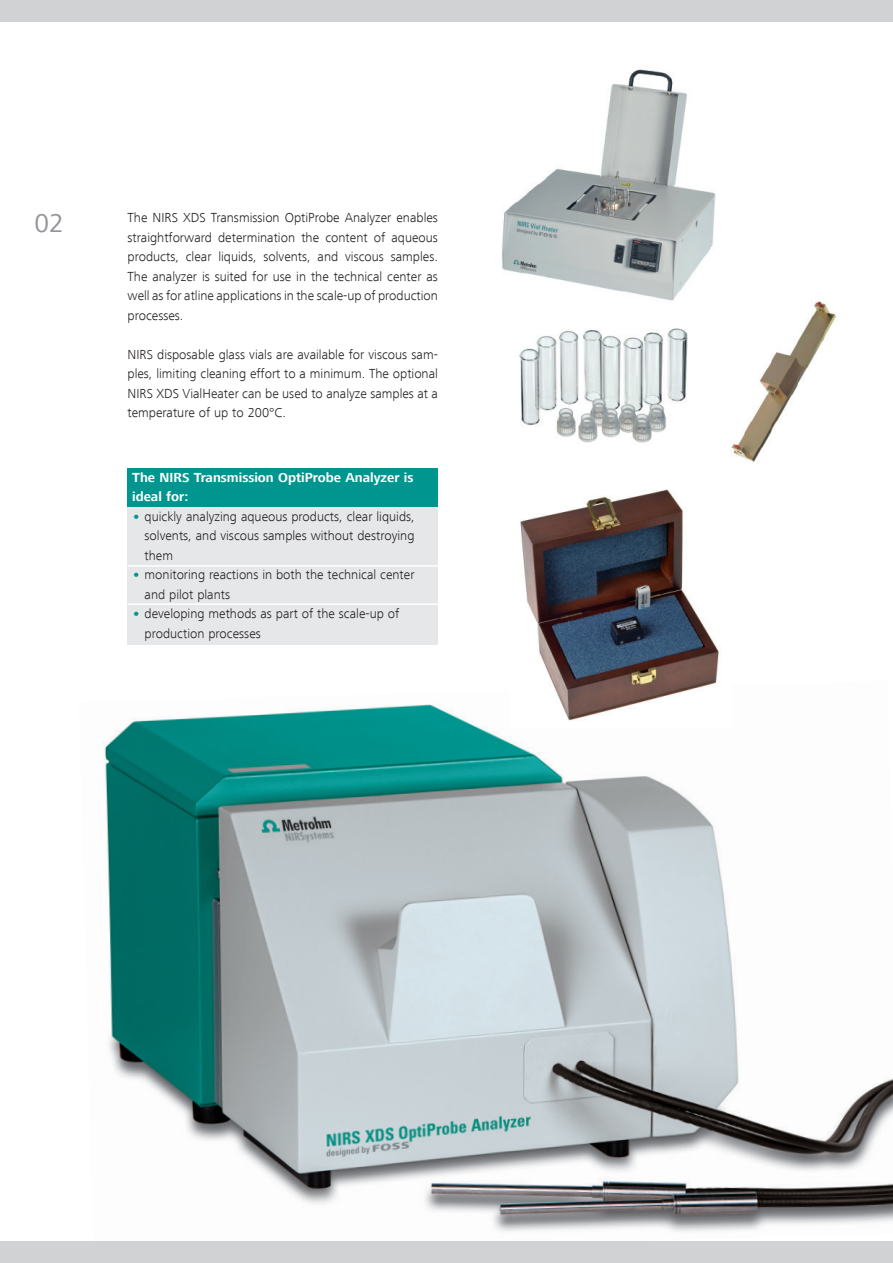
<style>
.page{position:relative;width:893px;height:1263px;background:#fff}
.page>*{position:absolute;margin:0;border:0;box-sizing:border-box;transform-origin:0 0}
.t1{font:27px "Frutiger Next LT";color:#939598}
.t2{font:300 13.5px/19.5px "Frutiger Next LT";color:#231f20;text-align:justify}
.t3{font:700 13.5px/19.5px "Frutiger Next LT";color:#fff}
.s1{font-weight:800;color:#00968f}
</style>
<div class="page">
<img style="left:79px;top:704px;width:814px;height:538px">
<img style="left:501px;top:69px;width:215px;height:232px">
<img style="left:519px;top:328px;width:169px;height:115px">
<img style="left:510px;top:489px;width:221px;height:238px">
<img style="left:731px;top:301px;width:106px;height:161px">
<div style="left:0;top:0;width:893px;height:21px;background:#d1d2d4"></div>
<div style="left:0;top:1242px;width:893px;height:21px;background:#d1d2d4"></div>
<div style="left:128px;top:468px;width:310px;height:39px;background:#00968f"></div>
<div style="left:128px;top:507px;width:310px;height:138px;background:#e6e7e9"></div>
<hr style="left:128px;top:565px;width:310px;height:2px;background:#fff">
<hr style="left:128px;top:603px;width:310px;height:2px;background:#fff">
<h1 class="t1" style="left:35px;top:208px;width:31px">02</h1>
<p class="t2" style="left:128px;top:208px;width:312px">The NIRS XDS Transmission OptiProbe Analyzer enables straightforward determination the content of aqueous products, clear liquids, solvents, and viscous samples.<br>The analyzer is suited for use in the technical center as well as for atline applications in the scale-up of production processes.</p>
<p class="t2" style="left:128px;top:345px;width:312px">NIRS disposable glass vials are available for viscous sam&shy;ples, limiting cleaning effort to a minimum. The optional NIRS XDS VialHeater can be used to analyze samples at a temperature of up to 200°C.</p>
<p class="t3" style="left:132px;top:467px;width:283px">The NIRS Transmission OptiProbe Analyzer is ideal for:</p>
<p class="t2" style="left:145px;top:507px;width:272px;text-indent:-12px"><span class="s1">•</span> quickly analyzing aqueous products, clear liquids, solvents, and viscous samples without destroying them</p>
<p class="t2" style="left:145px;top:565px;width:271px;text-indent:-12px"><span class="s1">•</span> monitoring reactions in both the technical center and pilot plants</p>
<p class="t2" style="left:145px;top:604px;width:256px;text-indent:-12px"><span class="s1">•</span> developing methods as part of the scale-up of production processes</p>
</div>
